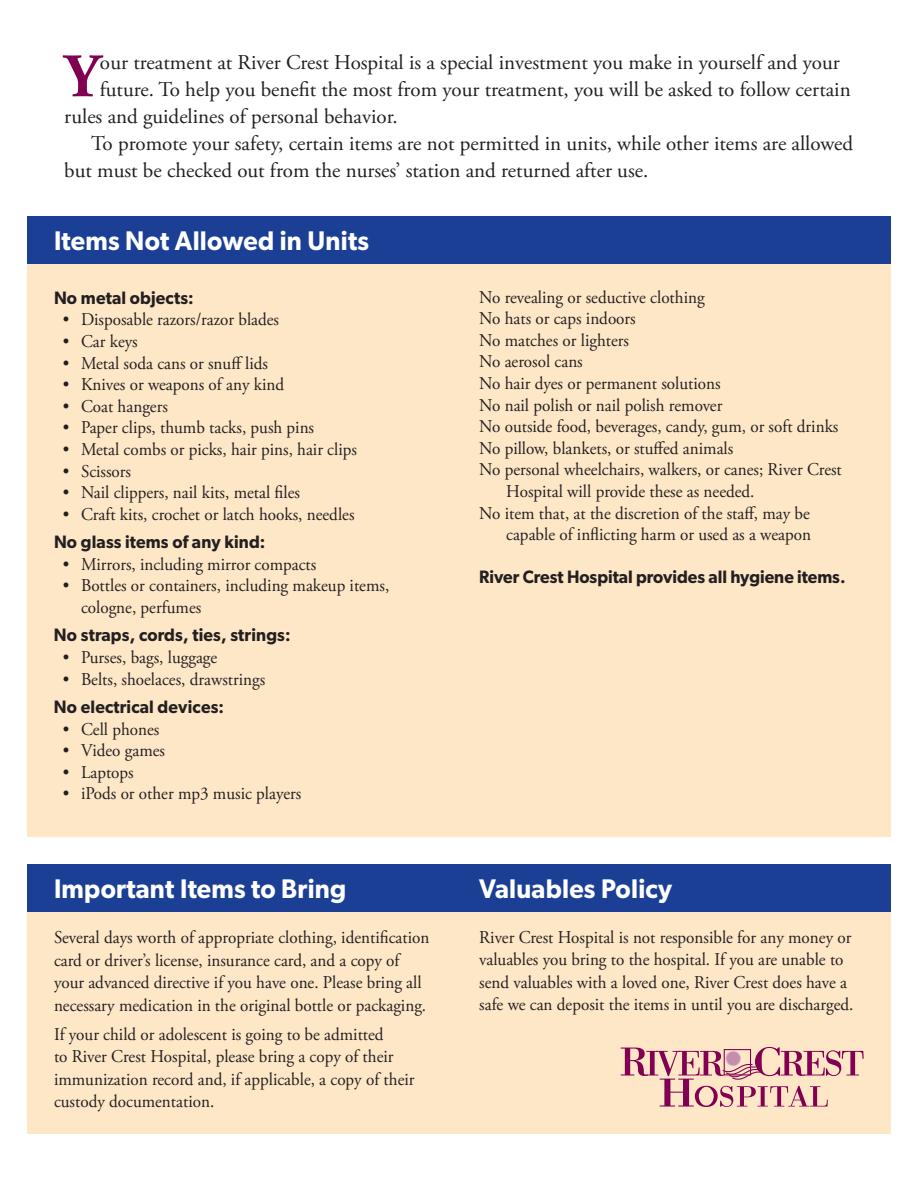
<style>
.page{position:relative;width:918px;height:1188px;background:#fff}
.page>*{position:absolute;margin:0;border:0;box-sizing:border-box;transform-origin:0 0}
.t1{font:700 61.65px "Adobe Garamond Pro";color:#820052}
.t2{font:600 27px "Gibson";letter-spacing:.01em;color:#fff;scale:.95 1}
.t3{font:21px "Adobe Garamond Pro";color:#231f20}
.t4{font:18px/22.5px "Adobe Garamond Pro";color:#231f20;scale:.95 1}
.t5{font:600 18px "Gibson";letter-spacing:.01em;color:#231f20;scale:.95 1}
</style>
<div class="page">
<div style="left:27px;top:216px;width:864px;height:621px;background:#fee7c7"></div>
<div style="left:27px;top:864px;width:864px;height:270px;background:#fee7c7"></div>
<svg style="left:621px;top:1047px;width:243px;height:60px"></svg>
<div style="left:27px;top:216px;width:864px;height:47px;background:#1b3f94"></div>
<div style="left:27px;top:864px;width:864px;height:47px;background:#1b3f94"></div>
<p class="t3" style="left:100px;top:50px;width:742px">our treatment at River Crest Hospital is a special investment you make in yourself and your</p>
<p class="t3" style="left:100px;top:77px;width:752px">future. To help you benefit the most from your treatment, you will be asked to follow certain</p>
<p class="t3" style="left:64px;top:104px;width:335px">rules and guidelines of personal behavior.</p>
<p class="t3" style="left:91px;top:131px;width:763px">To promote your safety, certain items are not permitted in units, while other items are allowed</p>
<p class="t3" style="left:64px;top:158px;width:586px">but must be checked out from the nurses’ station and returned after use.</p>
<h1 class="t1" style="left:64px;top:41px;width:37px">Y</h1>
<h2 class="t2" style="left:54px;top:224px;width:333px">Items Not Allowed in Units</h2>
<p class="t5" style="left:54px;top:287px;width:149px">No metal objects:</p>
<p class="t4" style="left:63px;top:309px;width:229px">• Disposable razors/razor blades</p>
<p class="t4" style="left:63px;top:331px;width:81px">• Car keys</p>
<p class="t4" style="left:63px;top:352px;width:218px">• Metal soda cans or snuff lids</p>
<p class="t4" style="left:63px;top:374px;width:235px">• Knives or weapons of any kind</p>
<p class="t4" style="left:63px;top:396px;width:112px">• Coat hangers</p>
<p class="t4" style="left:63px;top:417px;width:266px">• Paper clips, thumb tacks, push pins</p>
<p class="t4" style="left:63px;top:439px;width:311px">• Metal combs or picks, hair pins, hair clips</p>
<p class="t4" style="left:63px;top:460px;width:74px">• Scissors</p>
<p class="t4" style="left:63px;top:482px;width:251px">• Nail clippers, nail kits, metal files</p>
<p class="t4" style="left:63px;top:504px;width:309px">• Craft kits, crochet or latch hooks, needles</p>
<p class="t5" style="left:54px;top:531px;width:224px">No glass items of any kind:</p>
<p class="t4" style="left:63px;top:554px;width:269px">• Mirrors, including mirror compacts</p>
<p class="t4" style="left:81px;top:576px;width:326px;line-height:21.6px;text-indent:-18px">• Bottles or containers, including makeup items, cologne, perfumes</p>
<p class="t5" style="left:54px;top:624px;width:251px">No straps, cords, ties, strings:</p>
<p class="t4" style="left:63px;top:647px;width:164px">• Purses, bags, luggage</p>
<p class="t4" style="left:63px;top:668px;width:215px">• Belts, shoelaces, drawstrings</p>
<p class="t5" style="left:54px;top:696px;width:181px">No electrical devices:</p>
<p class="t4" style="left:63px;top:718px;width:103px">• Cell phones</p>
<p class="t4" style="left:63px;top:740px;width:109px">• Video games</p>
<p class="t4" style="left:63px;top:761px;width:76px">• Laptops</p>
<p class="t4" style="left:63px;top:783px;width:253px">• iPods or other mp3 music players</p>
<p class="t4" style="left:479px;top:286px;width:239px">No revealing or seductive clothing</p>
<p class="t4" style="left:479px;top:308px;width:166px">No hats or caps indoors</p>
<p class="t4" style="left:479px;top:330px;width:159px">No matches or lighters</p>
<p class="t4" style="left:479px;top:351px;width:111px">No aerosol cans</p>
<p class="t4" style="left:479px;top:373px;width:256px">No hair dyes or permanent solutions</p>
<p class="t4" style="left:479px;top:394px;width:257px">No nail polish or nail polish remover</p>
<p class="t4" style="left:479px;top:416px;width:380px">No outside food, beverages, candy, gum, or soft drinks</p>
<p class="t4" style="left:479px;top:438px;width:269px">No pillow, blankets, or stuffed animals</p>
<p class="t4" style="left:479px;top:459px;width:383px">No personal wheelchairs, walkers, or canes; River Crest</p>
<p class="t4" style="left:506px;top:481px;width:263px">Hospital will provide these as needed.</p>
<p class="t4" style="left:479px;top:502px;width:350px">No item that, at the discretion of the staff, may be</p>
<p class="t4" style="left:506px;top:524px;width:322px">capable of inflicting harm or used as a weapon</p>
<p class="t5" style="left:479px;top:566px;width:387px">River Crest Hospital provides all hygiene items.</p>
<h2 class="t2" style="left:54px;top:872px;width:309px">Important Items to Bring</h2>
<h2 class="t2" style="left:479px;top:872px;width:205px">Valuables Policy</h2>
<p class="t4" style="left:54px;top:927px;width:397px">Several days worth of appropriate clothing, identification card or driver’s license, insurance card, and a copy of your advanced directive if you have one. Please bring all necessary medication in the original bottle or packaging.</p>
<p class="t4" style="left:54px;top:1023px;width:381px">If your child or adolescent is going to be admitted<br>to River Crest Hospital, please bring a copy of their immunization record and, if applicable, a copy of their custody documentation.</p>
<p class="t4" style="left:479px;top:926px;width:395px">River Crest Hospital is not responsible for any money or valuables you bring to the hospital. If you are unable to send valuables with a loved one, River Crest does have a safe we can deposit the items in until you are discharged.</p>
</div>
